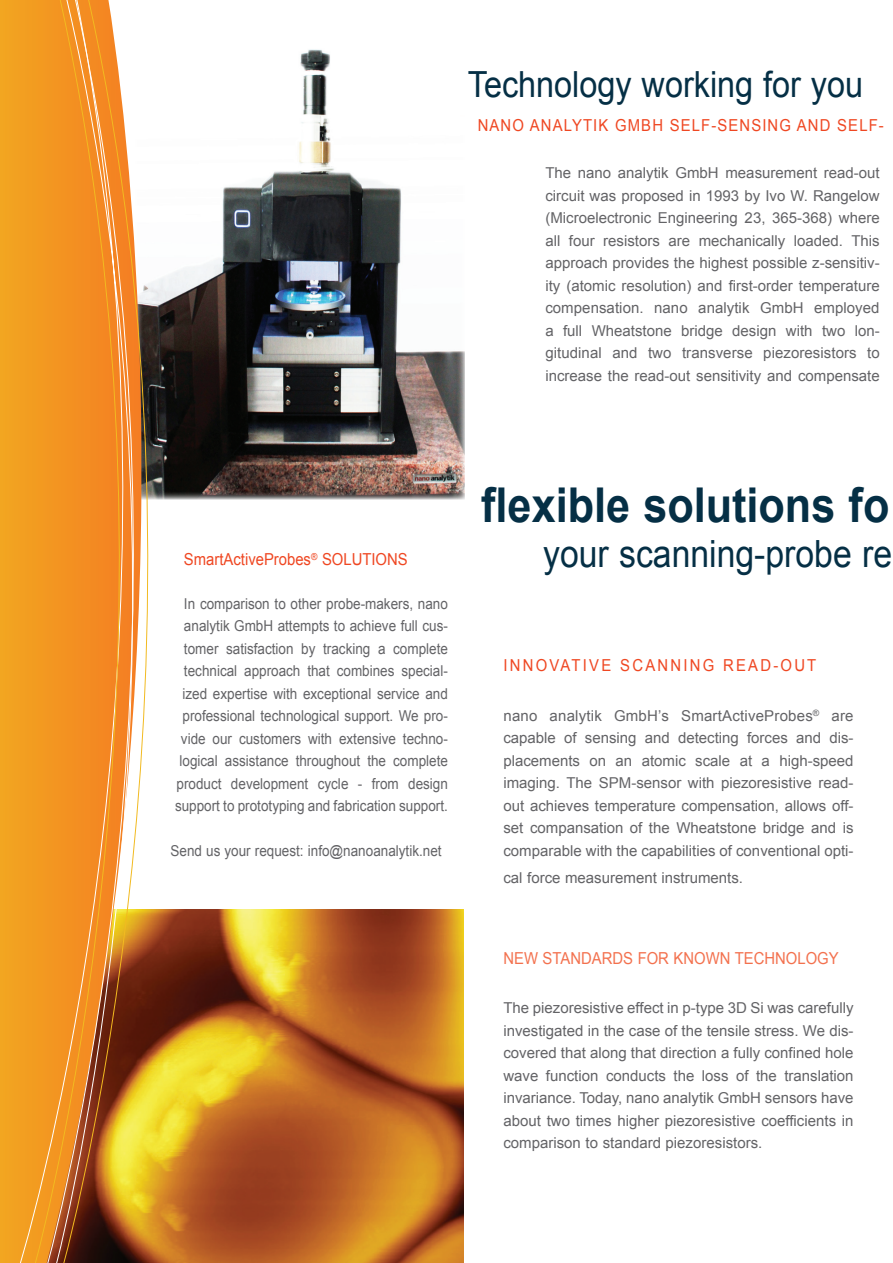
<style>
.page{position:relative;width:893px;height:1263px;background:#fff}
.page>*{position:absolute;margin:0;border:0;box-sizing:border-box;transform-origin:0 0}
.t1{font:700 48px "Arial";color:#052f45;scale:.9 1}
.t2{font:37.5px "Arial";color:#052f45;scale:.9 1}
.t3{font:36px "Arial";color:#052f45;scale:.9 1}
.t4{font:16.5px "Arial";color:#ef4722;scale:.9 1}
.t5{font:16.5px "Arial";color:#f3714e;scale:.9 1}
.t6{font:15px/22.5px "Arial";color:#636366;text-align:justify}
.t7{font:15px/22.5px "Arial";color:#636366;text-align:center;scale:.9 1}
</style>
<div class="page">
<img style="left:201px;top:49px;width:264px;height:451px">
<img style="left:201px;top:910px;width:263px;height:353px">
<div style="left:0;top:0;width:16px;height:1263px;background:#f2a421"></div>
<div style="left:16px;top:0;width:11px;height:1263px;background:#f29f21"></div>
<svg style="left:27px;top:0;width:174px;height:1263px"></svg>
<h3 class="t3" style="left:468px;top:61px;width:441px">Technology working for you</h3>
<p class="t4" style="left:478px;top:115px;width:27px">Nano</p>
<p class="t4" style="left:530px;top:115px;width:24px">Analytik</p>
<p class="t4" style="left:615px;top:115px;width:14px">gmbh</p>
<p class="t4" style="left:670px;top:115px;width:12px">self</p>
<p class="t4" style="left:711px;top:115px;width:20px">-sensing</p>
<p class="t4" style="left:797px;top:115px;width:14px">and</p>
<p class="t4" style="left:837px;top:115px;width:12px">self</p>
<p class="t4" style="left:879px;top:115px;width:7px">-</p>
<p class="t6" style="left:545px;top:162px;width:336px">The nano analytik GmbH measurement read-out circuit was proposed in 1993 by Ivo W. Rangelow (Microelectronic Engineering 23, 365-368) where all four resistors are mechanically loaded. This approach provides the highest possible z-sensitiv&shy;ity (atomic resolution) and first-order temperature compensation. nano analytik GmbH employed a full Wheatstone bridge design with two lon&shy;gitudinal and two transverse piezoresistors to increase the read-out sensitivity and compensate</p>
<p class="t4" style="left:184px;top:548px;width:165px">SmartActiveProbes<sup>®</sup> solutions</p>
<p class="t7" style="left:175px;top:592px;width:305px">In comparison to other probe-makers, nano analytik GmbH attempts to achieve full cus&shy;tomer satisfaction by tracking a complete technical approach that combines special&shy;ized expertise with exceptional service and professional technological support. We pro&shy;vide our customers with extensive techno&shy;logical assistance throughout the complete product development cycle - from design support to prototyping and fabrication support.</p>
<p class="t7" style="left:170px;top:840px;width:303px">send us your request: info@nanoanalytik.net</p>
<h1 class="t1" style="left:481px;top:473px;width:455px">flexible solutions fo</h1>
<h2 class="t2" style="left:543px;top:529px;width:389px">your scanning-probe re</h2>
<p class="t4" style="left:503px;top:655px;width:21px">Innovative</p>
<p class="t4" style="left:620px;top:655px;width:14px">scanning</p>
<p class="t4" style="left:723px;top:655px;width:14px">read</p>
<p class="t4" style="left:773px;top:655px;width:22px">-out</p>
<p class="t6" style="left:503px;top:704px;width:352px">nano analytik GmbH’s SmartActiveProbes<sup>®</sup> are capable of sensing and detecting forces and dis&shy;placements on an atomic scale at a high-speed imaging. The SPM-sensor with piezoresistive read&shy;out achieves temperature compensation, allows off&shy;set compansation of the Wheatstone bridge and is comparable with the capabilities of conventional opti-</p>
<p class="t6" style="left:503px;top:866px;width:241px">cal force measurement instruments.</p>
<p class="t5" style="left:503px;top:947px;width:14px">new</p>
<p class="t5" style="left:543px;top:947px;width:12px">standards</p>
<p class="t5" style="left:638px;top:947px;width:13px">for</p>
<p class="t5" style="left:674px;top:947px;width:14px">known</p>
<p class="t5" style="left:735px;top:947px;width:13px">technology</p>
<p class="t6" style="left:503px;top:997px;width:352px">The piezoresistive effect in p-type 3D Si was carefully investigated in the case of the tensile stress. We dis&shy;covered that along that direction a fully confined hole wave function conducts the loss of the translation invariance. Today, nano analytik GmbH sensors have about two times higher piezoresistive coefficients in comparison to standard piezoresistors.</p>
</div>
